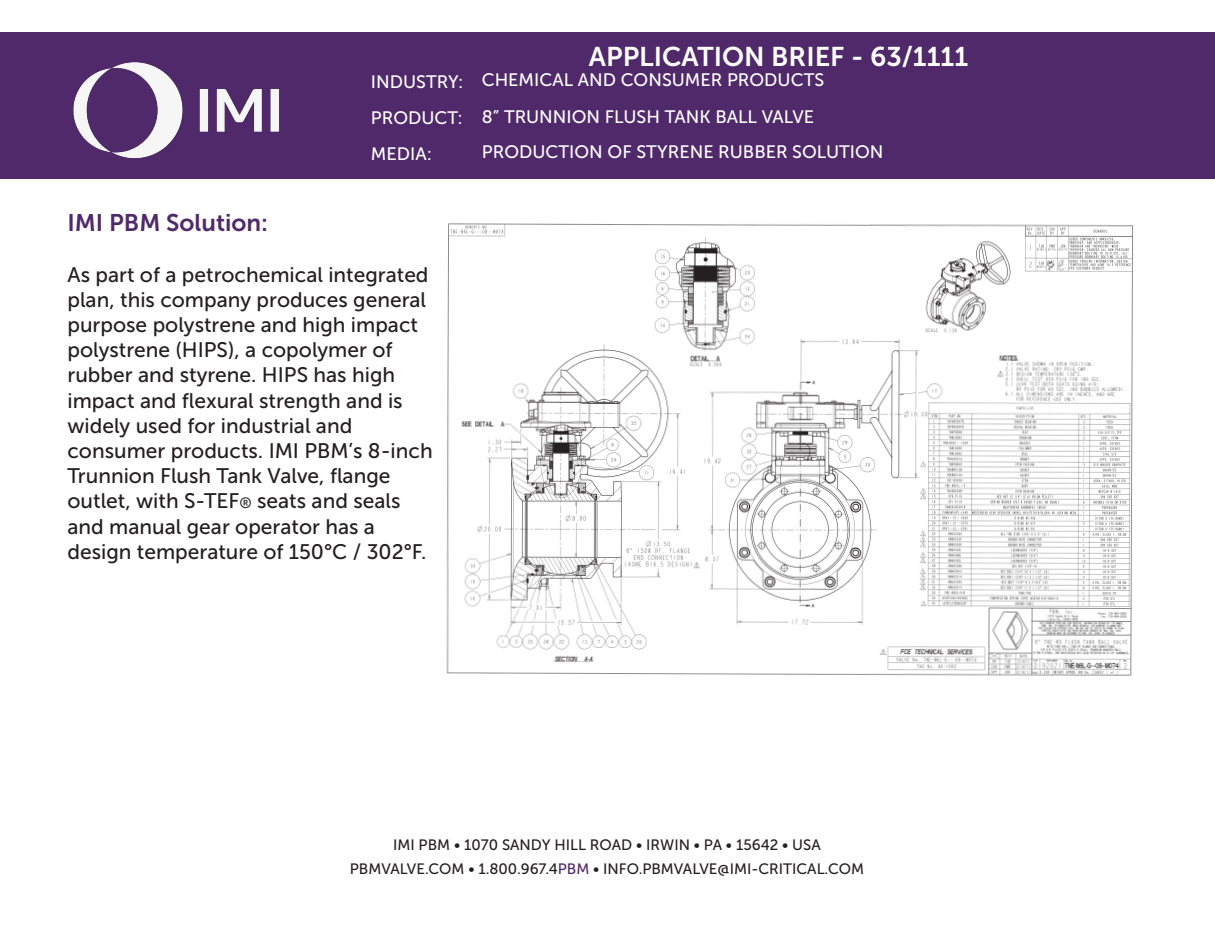
<style>
.page{position:relative;width:1215px;height:945px;background:#fff}
.page>*{position:absolute;margin:0;border:0;box-sizing:border-box;transform-origin:0 0}
.t1{font:27px "Museo Sans 700";color:#fff}
.t2{font:24px "Museo Sans 700";color:#50296a}
.t3{font:21px/25.2px "Museo Sans 500";color:#231f20}
.t4{font:18px "Museo Sans 500";color:#fff}
.t5{font:15px "Museo Sans 500";color:#231f20}
.s1{font-size:15px}
.s2{color:#50296a}
</style>
<div class="page">
<div style="left:1px;top:32px;width:1214px;height:147px;background:#50296a"></div>
<img style="left:446px;top:223px;width:687px;height:453px">
<img style="left:73px;top:62px;width:206px;height:97px">
<p class="t4" style="left:371px;top:72px;width:94px">INDUSTRY:</p>
<p class="t4" style="left:371px;top:108px;width:93px">PRODUCT:</p>
<p class="t4" style="left:371px;top:144px;width:63px">MEDIA:</p>
<p class="t1" style="left:589px;top:41px;width:381px">APPLICATION BRIEF - 63/1111</p>
<p class="t4" style="left:482px;top:70px;width:344px">CHEMICAL AND CONSUMER PRODUCTS</p>
<p class="t4" style="left:482px;top:107px;width:334px">8” TRUNNION FLUSH TANK BALL VALVE</p>
<p class="t4" style="left:482px;top:142px;width:403px">PRODUCTION OF STYRENE RUBBER SOLUTION</p>
<p class="t2" style="left:68px;top:210px;width:202px">IMI PBM Solution:</p>
<p class="t3" style="left:68px;top:262px;width:363px">As part of a petrochemical integrated plan, this company produces general purpose polystrene and high impact polystrene (HIPS), a copolymer of rubber and styrene. HIPS has high impact and flexural strength and is</p>
<p class="t3" style="left:68px;top:413px;width:367px">widely used for industrial and consumer products. IMI PBM’s 8-inch Trunnion Flush Tank Valve, flange outlet, with S-TEF<span class="s1">®</span> seats and seals and manual gear operator has a design temperature of 150°C / 302°F.</p>
<p class="t5" style="left:393px;top:837px;width:429px">IMI PBM • 1070 SANDY HILL ROAD • IRWIN • PA • 15642 • USA</p>
<p class="t5" style="left:350px;top:861px;width:516px">PBMVALVE.COM • 1.800.967.4<span class="s2">PBM</span> • INFO.PBMVALVE@IMI-CRITICAL.COM</p>
</div>
